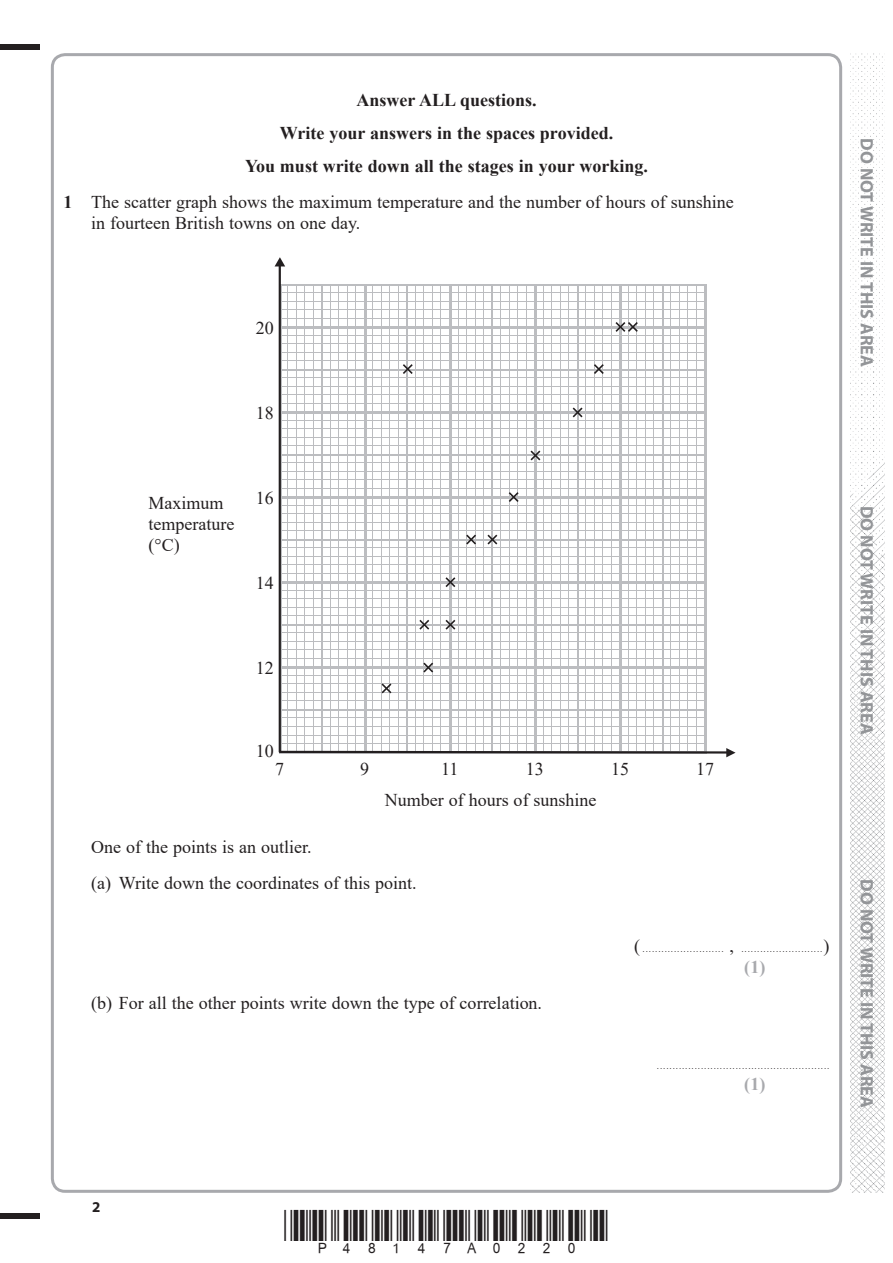
<style>
.page{position:relative;width:893px;height:1263px;background:#fff}
.page>*{position:absolute;margin:0;border:0;box-sizing:border-box;transform-origin:0 0}
.t1{font:18px/21px "Times New Roman";color:#231f20}
.t2{font:700 18px/33px "Times New Roman";color:#231f20;text-align:center}
.t3{font:700 18px "Myriad Pro";color:#939598}
.t4{font:700 18px "Times New Roman";color:#a8a9ad}
.t5{font:700 15px "Myriad Pro";color:#231f20}
.t6{font:9px "Times New Roman";color:#231f20}
.s1{font-weight:700}
.s2{font-size:18px}
</style>
<div class="page">
<div style="left:0;top:44px;width:40px;height:5px;background:#231f20"></div>
<div style="left:0;top:1214px;width:40px;height:5px;background:#231f20"></div>
<img style="left:850px;top:53px;width:34px;height:1140px">
<svg style="left:275px;top:257px;width:7px;height:9px"></svg>
<svg style="left:726px;top:751px;width:9px;height:6px"></svg>
<svg style="left:277px;top:261px;width:455px;height:494px"></svg>
<svg style="left:594px;top:364px;width:9px;height:10px"></svg>
<svg style="left:615px;top:322px;width:22px;height:10px"></svg>
<svg style="left:572px;top:407px;width:10px;height:10px"></svg>
<svg style="left:530px;top:450px;width:10px;height:10px"></svg>
<p class="t2" style="left:245px;top:83px;width:404px">Answer ALL questions.<br>Write your answers in the spaces provided.<br>You must write down all the stages in your working.</p>
<p class="t1" style="left:91px;top:191px;width:644px;text-indent:-28px"><span class="s1">1</span> The scatter graph shows the maximum temperature and the number of hours of sunshine in fourteen British towns on one day.</p>
<p class="t1" style="left:256px;top:318px;width:19px">20</p>
<p class="t1" style="left:256px;top:403px;width:19px">18</p>
<p class="t1" style="left:149px;top:492px;width:87px">Maximum temperature (°C)</p>
<p class="t1" style="left:256px;top:488px;width:19px">16</p>
<p class="t1" style="left:256px;top:573px;width:19px">14</p>
<p class="t1" style="left:256px;top:658px;width:19px">12</p>
<p class="t1" style="left:256px;top:740px;width:19px">10</p>
<p class="t1" style="left:275px;top:758px;width:10px">7</p>
<p class="t1" style="left:360px;top:758px;width:10px">9</p>
<p class="t1" style="left:441px;top:758px;width:19px">11</p>
<p class="t1" style="left:526px;top:758px;width:19px">13</p>
<p class="t1" style="left:611px;top:758px;width:19px">15</p>
<p class="t1" style="left:696px;top:758px;width:19px">17</p>
<p class="t1" style="left:385px;top:789px;width:213px">Number of hours of sunshine</p>
<p class="t1" style="left:91px;top:829px;width:327px;line-height:36px">One of the points is an outlier.<br>(a) Write down the coordinates of this point.</p>
<p class="t1" style="left:91px;top:992px;width:452px">(b) For all the other points write down the type of correlation.</p>
<p class="t6" style="left:634px;top:944px;width:197px"><span class="s2">(</span> .......................... <span class="s2">,</span> ..........................<span class="s2">)</span></p>
<p class="t4" style="left:744px;top:957px;width:23px">(1)</p>
<p class="t6" style="left:657px;top:1061px;width:174px">.......................................................</p>
<p class="t4" style="left:744px;top:1074px;width:23px">(1)</p>
<p class="t3" style="left:873px;top:138px;width:230px;rotate:90deg">DO NOT WRITE IN THIS AREA</p>
<p class="t3" style="left:873px;top:506px;width:230px;rotate:90deg">DO NOT WRITE IN THIS AREA</p>
<p class="t3" style="left:873px;top:879px;width:230px;rotate:90deg">DO NOT WRITE IN THIS AREA</p>
<p class="t5" style="left:92px;top:1201px;width:10px">2</p>
</div>
